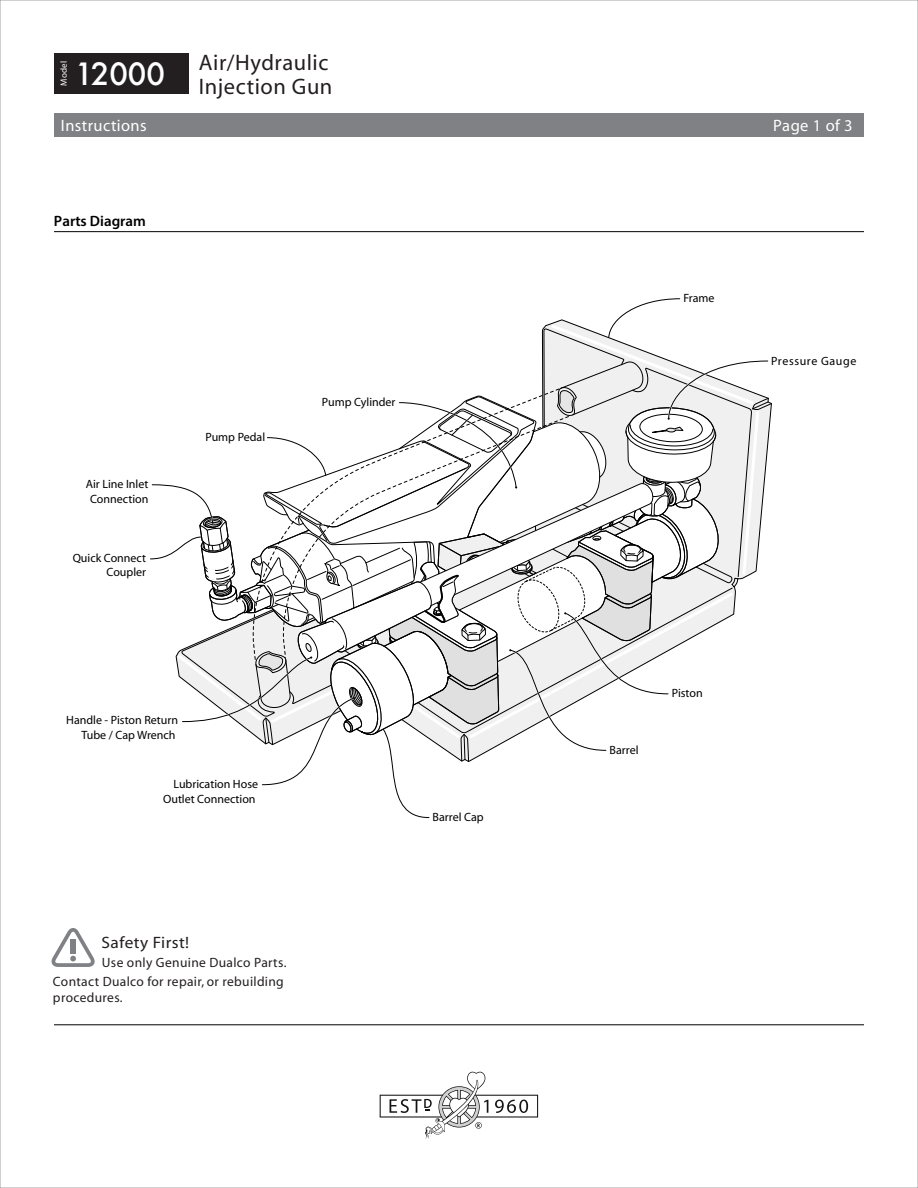
<style>
.page{position:relative;width:918px;height:1188px;background:#fff}
.page>*{position:absolute;margin:0;border:0;box-sizing:border-box;transform-origin:0 0}
.t1{font:500 30px "Futura";color:#fff}
.t2{font:22.5px/24px "Myriad";letter-spacing:.025em;color:#231f20}
.t3{font:16.5px "Myriad";letter-spacing:.025em;color:#fff}
.t4{font:16.5px "Myriad";letter-spacing:.025em;color:#231f20;scale:1.05 1}
.t5{font:600 15px "Myriad Pro";color:#000}
.t6{font:13.5px/19px "Myriad";letter-spacing:.025em;color:#231f20;text-align:right}
.t7{font:12px/14.4px "Myriad";color:#000;text-align:right}
.t8{font:12px "Myriad";letter-spacing:.05em;color:#000}
.t9{font:9px "Myriad";letter-spacing:.025em;color:#fff}
</style>
<div class="page">
<hr style="left:54px;top:231px;width:810px;height:1px;background:#000">
<div style="left:54px;top:113px;width:810px;height:24px;background:#808184"></div>
<svg style="left:380px;top:1072px;width:158px;height:66px"></svg>
<div style="left:54px;top:53px;width:135px;height:41px;background:#231f20"></div>
<hr style="left:54px;top:1024px;width:810px;height:1px;background:#000">
<svg style="left:51px;top:928px;width:44px;height:39px"></svg>
<svg style="left:150px;top:298px;width:622px;height:520px"></svg>
<p class="t9" style="left:59px;top:86px;width:26px;rotate:-90deg">Model</p>
<p class="t1" style="left:75px;top:53px;width:92px">12000</p>
<p class="t2" style="left:199px;top:51px;width:135px">Air/Hydraulic<br>Injection Gun</p>
<p class="t3" style="left:61px;top:117px;width:87px">Instructions</p>
<p class="t5" style="left:54px;top:212px;width:93px">Parts Diagram</p>
<p class="t7" style="left:86px;top:478px;width:64px;text-align:center">Air Line Inlet<br>Connection</p>
<p class="t7" style="left:73px;top:551px;width:75px">Quick Connect<br>Coupler</p>
<p class="t7" style="left:205px;top:431px;width:61px">Pump Pedal</p>
<p class="t7" style="left:322px;top:395px;width:75px">Pump Cylinder</p>
<p class="t7" style="left:66px;top:714px;width:113px">Handle - Piston Return<br>Tube / Cap Wrench</p>
<p class="t7" style="left:163px;top:778px;width:97px">Lubrication Hose<br>Outlet Connection</p>
<p class="t4" style="left:102px;top:934px;width:85px">Safety First!</p>
<p class="t6" style="left:53px;top:953px;width:235px">Use only Genuine Dualco Parts.<br>Contact Dualco for repair, or rebuilding</p>
<p class="t6" style="left:53px;top:988px;width:71px">procedures.</p>
<p class="t7" style="left:433px;top:810px;width:52px">Barrel Cap</p>
<p class="t3" style="left:773px;top:117px;width:81px">Page 1 of 3</p>
<p class="t7" style="left:683px;top:291px;width:33px">Frame</p>
<p class="t8" style="left:771px;top:355px;width:87px">Pressure Gauge</p>
<p class="t7" style="left:610px;top:743px;width:30px">Barrel</p>
<p class="t7" style="left:672px;top:687px;width:33px">Piston</p>
</div>
